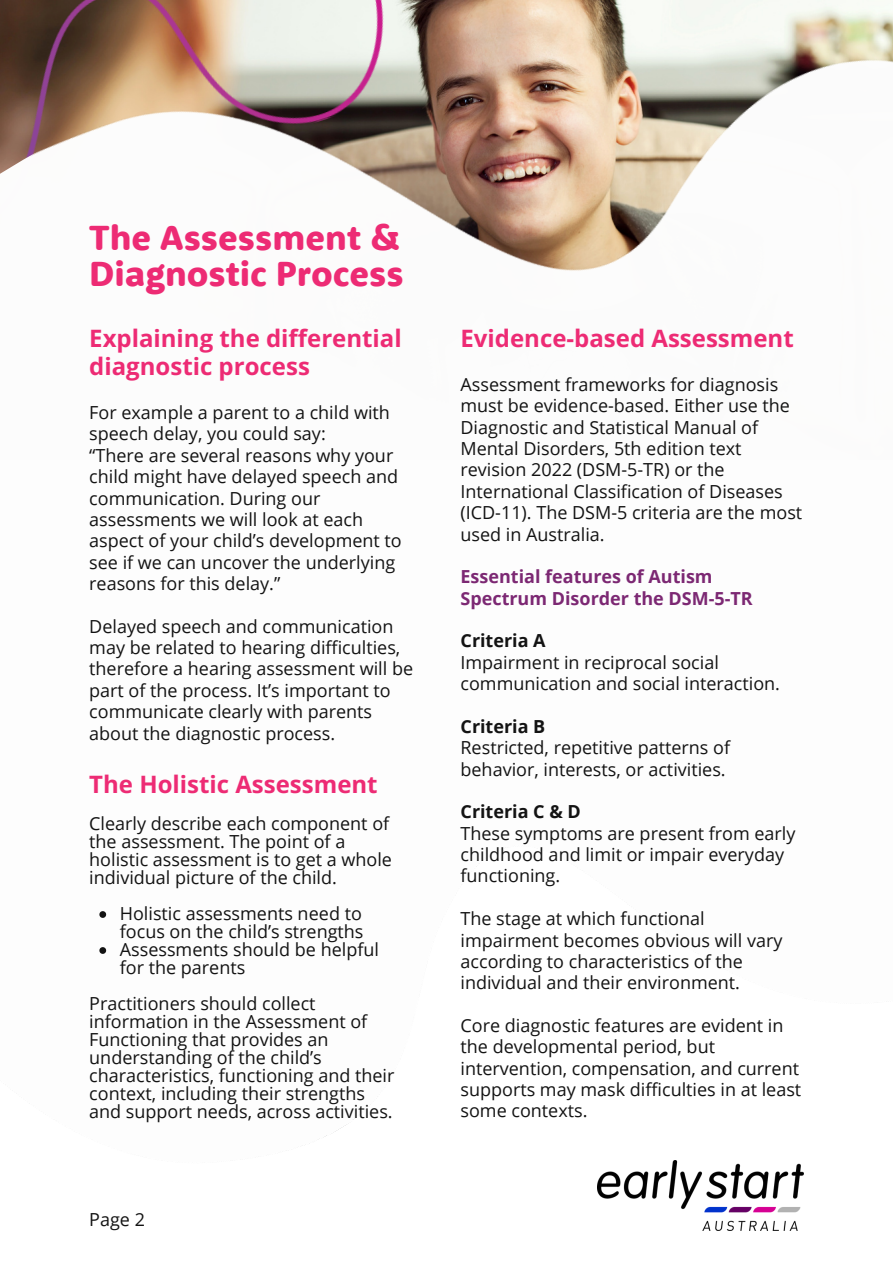
<style>
.page{position:relative;width:893px;height:1264px;background:#fff}
.page>*{position:absolute;margin:0;border:0;box-sizing:border-box;transform-origin:0 0}
.t1{font:800 36px/36px "Rooney Sans";color:#ed2b74}
.t2{font:700 24px/28px "Open Sans";color:#ed2b74}
.t3{font:18px/21.3px "Open Sans";color:#131313}
.t4{font:700 18px/21.3px "Open Sans";color:#7c2873}
.t5{font:700 18px "Open Sans";color:#131313}
</style>
<div class="page">
<img style="left:0;top:0;width:892px;height:1231px">
<img style="left:597px;top:1160px;width:206px;height:70px">
<svg style="left:99px;top:911px;width:7px;height:6px"></svg>
<svg style="left:99px;top:947px;width:7px;height:6px"></svg>
<p class="t1" style="left:89px;top:218px;width:316px">The Assessment &amp;<br>Diagnostic Process</p>
<p class="t2" style="left:89px;top:324px;width:314px">Explaining the differential diagnostic process</p>
<p class="t3" style="left:89px;top:401px;width:302px">For example a parent to a child with speech delay, you could say:</p>
<p class="t3" style="left:89px;top:444px;width:314px">“There are several reasons why your child might have delayed speech and communication. During our assessments we will look at each aspect of your child’s development to see if we can uncover the underlying reasons for this delay.”</p>
<p class="t3" style="left:89px;top:615px;width:325px">Delayed speech and communication may be related to hearing difficulties, therefore a hearing assessment will be part of the process. It’s important to communicate clearly with parents about the diagnostic process.</p>
<p class="t2" style="left:89px;top:769px;width:290px">The Holistic Assessment</p>
<p class="t3" style="left:89px;top:814px;width:304px;line-height:18px">Clearly describe each component of the assessment. The point of a holistic assessment is to get a whole individual picture of the child.</p>
<p class="t3" style="left:120px;top:904px;width:245px;line-height:18px">Holistic assessments need to focus on the child’s strengths</p>
<p class="t3" style="left:120px;top:940px;width:261px;line-height:18px">Assessments should be helpful for the parents</p>
<p class="t3" style="left:89px;top:994px;width:306px;line-height:18px">Practitioners should collect information in the Assessment of Functioning that provides an understanding of the child’s characteristics, functioning and their context, including their strengths and support needs, across activities.</p>
<p class="t3" style="left:89px;top:1208px;width:57px">Page 2</p>
<p class="t2" style="left:460px;top:324px;width:335px">Evidence-based Assessment</p>
<p class="t3" style="left:460px;top:373px;width:343px">Assessment frameworks for diagnosis must be evidence-based. Either use the Diagnostic and Statistical Manual of Mental Disorders, 5th edition text revision 2022 (DSM-5-TR) or the International Classification of Diseases (ICD-11). The DSM-5 criteria are the most used in Australia.</p>
<p class="t4" style="left:460px;top:565px;width:294px">Essential features of Autism<br>Spectrum Disorder the DSM-5-TR</p>
<p class="t5" style="left:460px;top:628px;width:87px">Criteria A</p>
<p class="t3" style="left:460px;top:651px;width:321px">Impairment in reciprocal social communication and social interaction.</p>
<p class="t5" style="left:460px;top:713px;width:86px">Criteria B</p>
<p class="t3" style="left:460px;top:736px;width:271px">Restricted, repetitive patterns of behavior, interests, or activities.</p>
<p class="t5" style="left:460px;top:799px;width:122px">Criteria C &amp; D</p>
<p class="t3" style="left:460px;top:822px;width:336px">These symptoms are present from early childhood and limit or impair everyday functioning.</p>
<p class="t3" style="left:460px;top:907px;width:323px">The stage at which functional impairment becomes obvious will vary according to characteristics of the individual and their environment.</p>
<p class="t3" style="left:460px;top:1014px;width:342px">Core diagnostic features are evident in the developmental period, but intervention, compensation, and current supports may mask difficulties in at least some contexts.</p>
</div>
